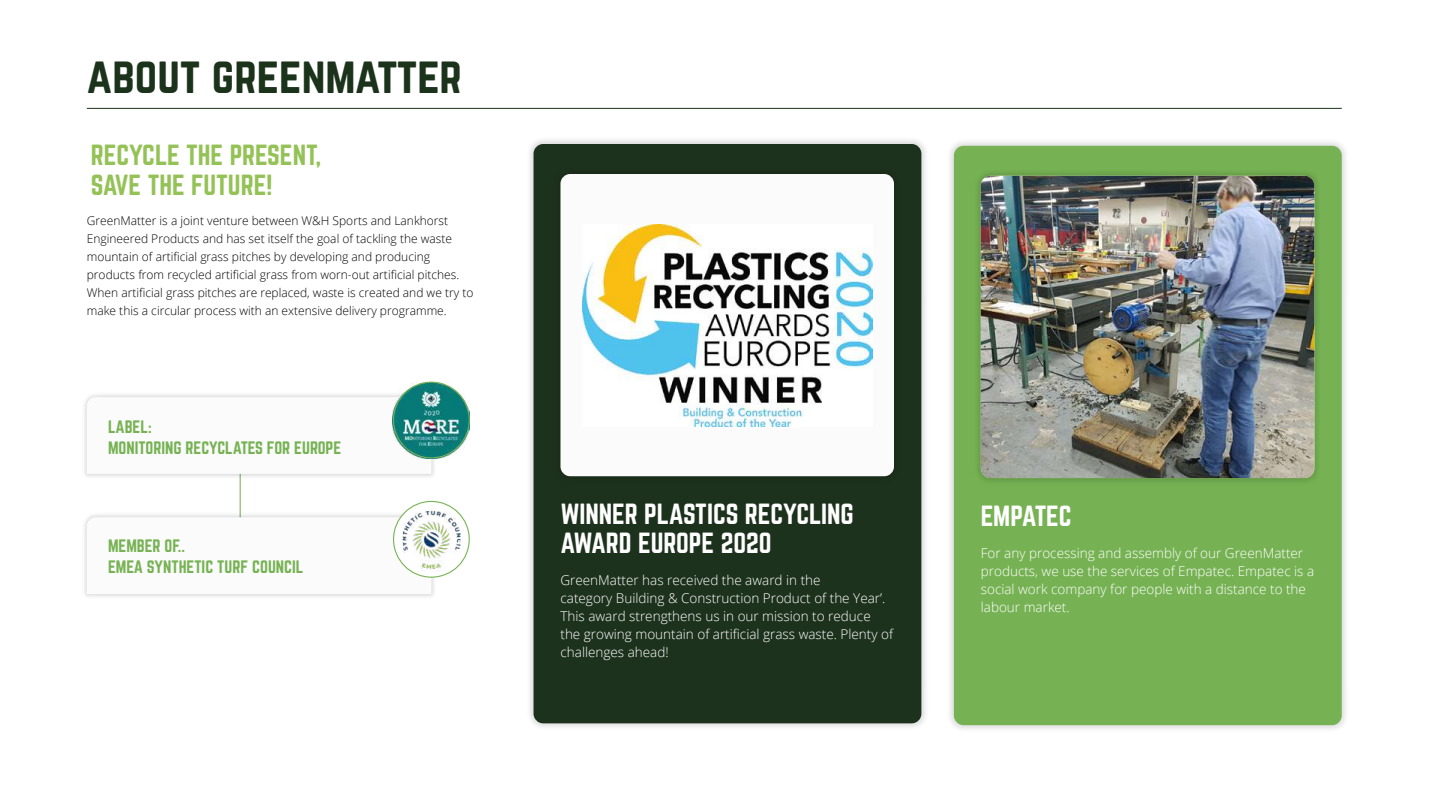
<style>
.page{position:relative;width:1440px;height:810px;background:#fff}
.page>*{position:absolute;margin:0;border:0;box-sizing:border-box;transform-origin:0 0}
.t1{font:45px "Norwester";color:#1b321b}
.t2{font:25.5px/29.2px "Norwester";color:#fff}
.t3{font:25.5px/30px "Norwester";color:#94c257}
.t4{font:15.75px "Norwester";color:#76b253}
.t5{font:300 13.5px/18px "Open Sans";color:#fff}
.t6{font:300 12px/18px "Open Sans";color:#000}
</style>
<div class="page">
<hr style="left:240px;top:426px;width:1px;height:152px;background:#70a94f">
<hr style="left:87px;top:108px;width:1255px;height:1px;background:#1b321b">
<div style="left:81px;top:392px;width:356px;height:87px;background:#000;opacity:.14"></div>
<svg style="left:87px;top:397px;width:344px;height:77px"></svg>
<div style="left:81px;top:512px;width:356px;height:87px;background:#000;opacity:.14"></div>
<svg style="left:87px;top:517px;width:344px;height:77px"></svg>
<img style="left:393px;top:383px;width:76px;height:75px">
<svg style="left:394px;top:501px;width:75px;height:76px"></svg>
<img style="left:403px;top:505px;width:57px;height:68px">
<div style="left:393px;top:501px;width:77px;height:77px;border:1px solid #76b253;border-radius:50%"></div>
<div style="left:526px;top:136px;width:403px;height:596px;background:#000;opacity:.14"></div>
<div style="left:534px;top:144px;width:387px;height:579px;background:#1d321d;border-radius:10px"></div>
<div style="left:946px;top:138px;width:403px;height:595px;background:#000;opacity:.14"></div>
<div style="left:954px;top:146px;width:388px;height:579px;background:#76b253;border-radius:10px"></div>
<div style="left:560px;top:174px;width:334px;height:302px;background:#fbfbfb;border-radius:10px"></div>
<img style="left:582px;top:224px;width:290px;height:202px">
<div style="left:973px;top:168px;width:349px;height:318px;background:#000;opacity:.14"></div>
<img style="left:981px;top:176px;width:333px;height:302px">
<div style="left:393px;top:382px;width:77px;height:76px;border:1px solid #76b253;border-radius:50%"></div>
<h1 class="t1" style="left:87px;top:53px;width:377px">about greenmatter</h1>
<h2 class="t3" style="left:91px;top:141px;width:232px">RECYCLE THE PRESENT,<br>SAVE THE FUTURE!</h2>
<p class="t6" style="left:87px;top:211px;width:388px">GreenMatter is a joint venture between W&amp;H Sports and Lankhorst Engineered Products and has set itself the goal of tackling the waste mountain of artificial grass pitches by developing and producing products from recycled artificial grass from worn-out artificial pitches.<br>When artificial grass pitches are replaced, waste is created and we try to make this a circular process with an extensive delivery programme.</p>
<h3 class="t4" style="left:108px;top:419px;width:45px">LABEL:</h3>
<h3 class="t4" style="left:108px;top:440px;width:235px">MONITORING RECYCLATES FOR EUROPE</h3>
<h3 class="t4" style="left:108px;top:538px;width:78px">MEMBER OF..</h3>
<h3 class="t4" style="left:108px;top:560px;width:197px">EMEA SYNTHETIC TURF COUNCIL</h3>
<h2 class="t2" style="left:560px;top:500px;width:295px">WINNER PLASTICS RECYCLING<br>AWARD EUROPE 2020</h2>
<p class="t5" style="left:560px;top:571px;width:334px">GreenMatter has received the award in the<br>category Building &amp; Construction Product of the Year’.<br>This award strengthens us in our mission to reduce the growing mountain of artificial grass waste. Plenty of challenges ahead!</p>
<h2 class="t2" style="left:981px;top:502px;width:92px">EMPATEC</h2>
<p class="t5" style="left:981px;top:544px;width:335px">For any processing and assembly of our GreenMatter products, we use the services of Empatec. Empatec is a social work company for people with a distance to the labour market.</p>
</div>
